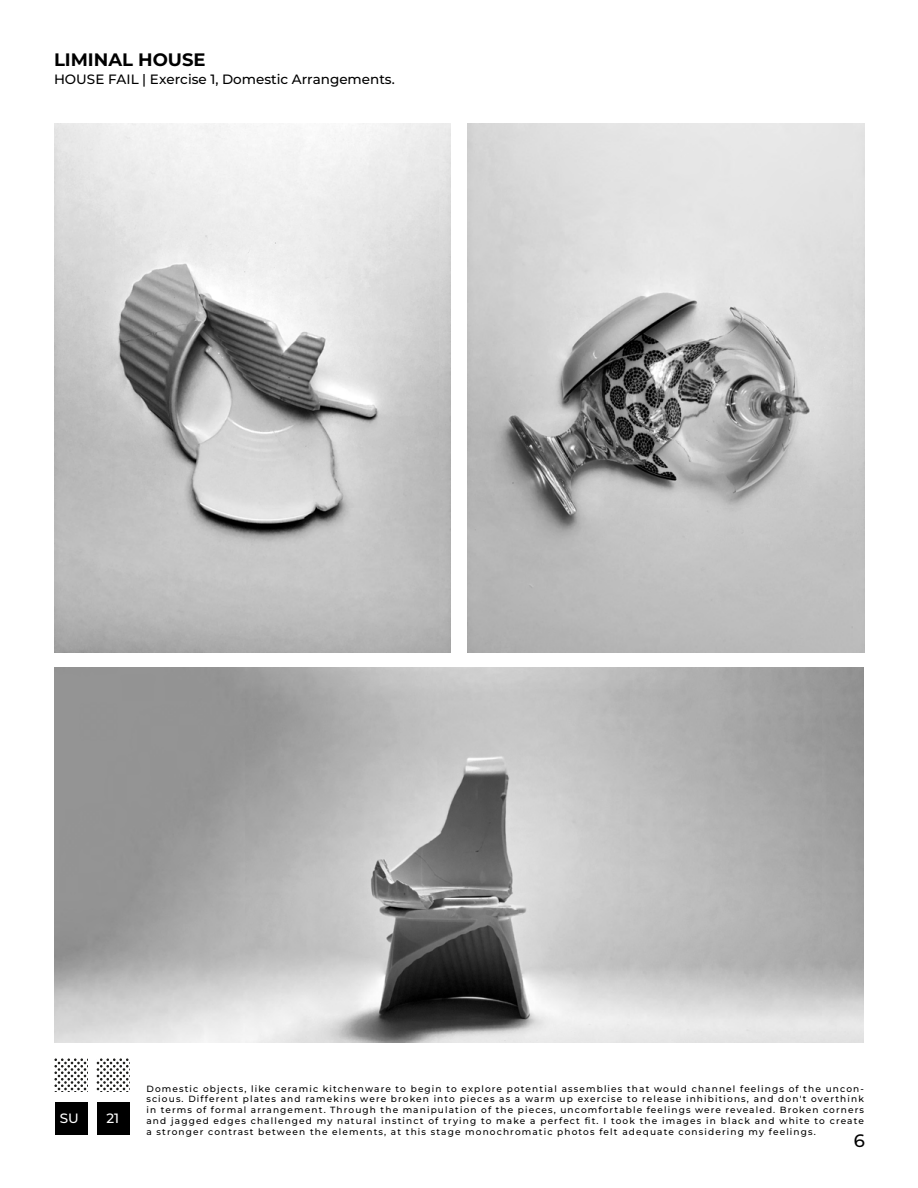
<style>
.page{position:relative;width:918px;height:1188px;background:#fff}
.page>*{position:absolute;margin:0;border:0;box-sizing:border-box;transform-origin:0 0}
.t1{font:700 18px "Montserrat";color:#000}
.t2{font:500 18px "Montserrat";color:#000}
.t3{font:500 13.5px "Montserrat";color:#000}
.t4{font:500 13.5px "Montserrat";color:#fff}
.t5{font:500 9px/10.8px "Montserrat";letter-spacing:.125em;color:#000;text-align:justify}
</style>
<div class="page">
<div style="left:55px;top:1102px;width:33px;height:33px;background:#000"></div>
<div style="left:97px;top:1102px;width:33px;height:33px;background:#000"></div>
<svg style="left:55px;top:1059px;width:33px;height:33px"></svg>
<svg style="left:97px;top:1059px;width:33px;height:33px"></svg>
<img style="left:54px;top:123px;width:397px;height:529px">
<img style="left:467px;top:123px;width:397px;height:529px">
<img style="left:54px;top:667px;width:810px;height:375px">
<h1 class="t1" style="left:54px;top:47px;width:153px">LIMINAL HOUSE</h1>
<h2 class="t3" style="left:54px;top:71px;width:342px">HOUSE FAIL | Exercise 1, Domestic Arrangements.</h2>
<h2 class="t4" style="left:60px;top:1109px;width:21px">SU</h2>
<h2 class="t4" style="left:106px;top:1109px;width:14px">21</h2>
<p class="t5" style="left:146px;top:1083px;width:719px">Domestic objects, like ceramic kitchenware to begin to explore potential assemblies that would channel feelings of the uncon&shy;scious. Different plates and ramekins were broken into pieces as a warm up exercise to release inhibitions, and don't overthink in terms of formal arrangement. Through the manipulation of the pieces, uncomfortable feelings were revealed. Broken corners and jagged edges challenged my natural instinct of trying to make a perfect fit. I took the images in black and white to create a stronger contrast between the elements, at this stage monochromatic photos felt adequate considering my feelings.</p>
<h1 class="t2" style="left:854px;top:1128px;width:13px">6</h1>
</div>
